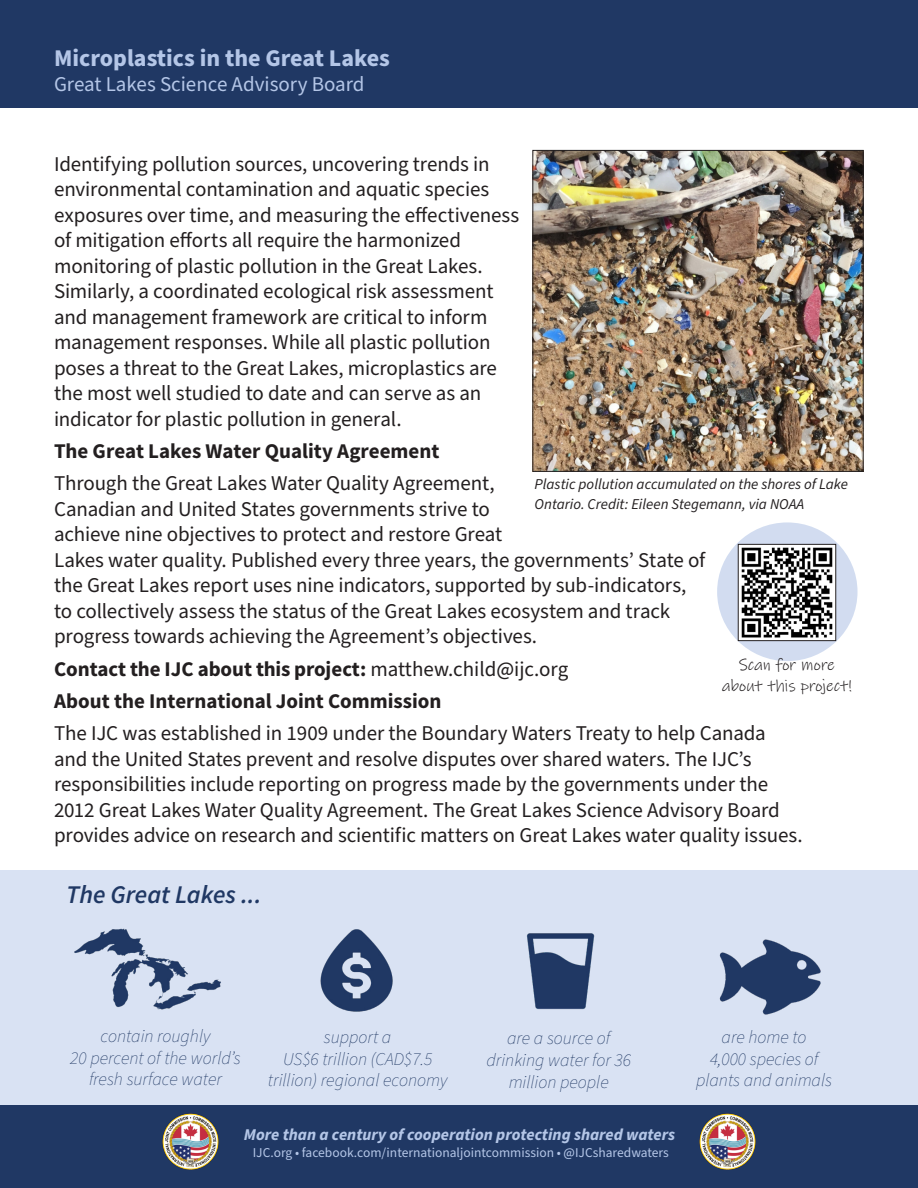
<style>
.page{position:relative;width:918px;height:1188px;background:#fff}
.page>*{position:absolute;margin:0;border:0;box-sizing:border-box;transform-origin:0 0}
.t1{font:italic 25.5px "Source Sans Variable";color:#203864}
.Project_Title_Style{font:700 24px "Source Sans Pro";color:#b4c6e7}
.Paragraph_Body_Text{font:21px/25.5px "Source Sans Pro";letter-spacing:-.005em;color:#231f20}
.Paragraph_Header{font:21px/25.5px "Source Sans Pro";letter-spacing:-.005em;color:#231f20}
.Paragraph_Body_Text-2{font:21px "Source Sans Variable";color:#231f20}
.Paragraph_Header-2{font:21px "Source Sans Variable";color:#231f20}
.Project_Title_Style-2{font:21px "Source Sans Pro";color:#b4c6e7}
.t2{font:italic 200 18px/21.6px "Source Sans Pro";color:#203864;text-align:center}
.t3{font:italic 700 16.5px "Source Sans Pro";color:#b4c6e7}
.t4{font:16.5px/21px "Ink Free";letter-spacing:.005em;color:#231f20;text-align:center}
.t5{font:italic 15px "Source Sans Pro";color:#231f20}
.t6{font:13.5px "Source Sans Pro";color:#b4c6e7}
.s1{font-family:"Source Sans Pro"}
</style>
<div class="page">
<div style="left:0;top:0;width:918px;height:108px;background:#203864"></div>
<div style="left:0;top:1105px;width:918px;height:83px;background:#203864"></div>
<img style="left:162px;top:1113px;width:57px;height:57px">
<img style="left:699px;top:1113px;width:57px;height:57px">
<div style="left:0;top:870px;width:918px;height:235px;background:#d9e2f3"></div>
<img style="left:74px;top:928px;width:147px;height:82px">
<img style="left:320px;top:929px;width:73px;height:83px">
<img style="left:527px;top:933px;width:68px;height:77px">
<img style="left:719px;top:939px;width:102px;height:76px">
<img style="left:534px;top:152px;width:328px;height:318px">
<div style="left:532px;top:150px;width:332px;height:322px;border:1px solid #231f20"></div>
<svg style="left:717px;top:522px;width:141px;height:139px;background:#d0daed"></svg>
<img style="left:740px;top:546px;width:94px;height:93px">
<div style="left:738px;top:544px;width:98px;height:97px;border:1px solid #231f20"></div>
<p class="Project_Title_Style" style="left:54px;top:42px;width:337px">Microplastics in the Great Lakes</p>
<p class="Project_Title_Style-2" style="left:54px;top:70px;width:312px">Great Lakes Science Advisory Board</p>
<p class="Paragraph_Body_Text" style="left:54px;top:152px;width:467px">Identifying pollution sources, uncovering trends in environmental contamination and aquatic species exposures over time, and measuring the effectiveness of mitigation efforts all require the harmonized monitoring of plastic pollution in the Great Lakes.<br>Similarly, a coordinated ecological risk assessment and management framework are critical to inform management responses. While all plastic pollution poses a threat to the Great Lakes, microplastics are the most well studied to date and can serve as an indicator for plastic pollution in general.</p>
<p class="Paragraph_Body_Text-2" style="left:54px;top:438px;width:387px">The Great Lakes Water Quality Agreement</p>
<p class="Paragraph_Body_Text" style="left:54px;top:471px;width:653px">Through the Great Lakes Water Quality Agreement,<br>Canadian and United States governments strive to<br>achieve nine objectives to protect and restore Great<br>Lakes water quality. Published every three years, the governments’ State of the Great Lakes report uses nine indicators, supported by sub-indicators, to collectively assess the status of the Great Lakes ecosystem and track progress towards achieving the Agreement’s objectives.</p>
<p class="Paragraph_Body_Text-2" style="left:54px;top:656px;width:516px">Contact the IJC about this project: <span class="s1">matthew.child@ijc.org</span></p>
<p class="Paragraph_Header-2" style="left:54px;top:688px;width:389px">About the International Joint Commission</p>
<p class="Paragraph_Header" style="left:54px;top:721px;width:750px">The IJC was established in 1909 under the Boundary Waters Treaty to help Canada and the United States prevent and resolve disputes over shared waters. The IJC’s responsibilities include reporting on progress made by the governments under the 2012 Great Lakes Water Quality Agreement. The Great Lakes Science Advisory Board provides advice on research and scientific matters on Great Lakes water quality issues.</p>
<p class="t5" style="left:535px;top:474px;width:315px">Plastic pollution accumulated on the shores of Lake</p>
<p class="t5" style="left:535px;top:494px;width:271px">Ontario. Credit: Eileen Stegemann, via NOAA</p>
<p class="t4" style="left:722px;top:655px;width:132px">Scan for more about this project!</p>
<p class="t1" style="left:66px;top:879px;width:197px">The Great Lakes ...</p>
<p class="t2" style="left:101px;top:1026px;width:111px">contain roughly</p>
<p class="t2" style="left:70px;top:1048px;width:172px">20 percent of the world’s fresh surface water</p>
<p class="t2" style="left:324px;top:1027px;width:69px">support a</p>
<p class="t2" style="left:283px;top:1048px;width:151px">US$6 trillion (CAD$7.5</p>
<p class="t2" style="left:268px;top:1070px;width:181px">trillion) regional economy</p>
<p class="t2" style="left:507px;top:1028px;width:105px">are a source of</p>
<p class="t2" style="left:486px;top:1050px;width:146px">drinking water for 36 million people</p>
<p class="t3" style="left:244px;top:1124px;width:433px">More than a century of cooperation protecting shared waters</p>
<p class="t6" style="left:253px;top:1143px;width:418px">IJC.org • facebook.com/internationaljointcommission • @IJCsharedwaters</p>
<p class="t2" style="left:722px;top:1027px;width:86px">are home to</p>
<p class="t2" style="left:710px;top:1048px;width:110px">4,000 species of</p>
<p class="t2" style="left:696px;top:1070px;width:137px">plants and animals</p>
</div>
